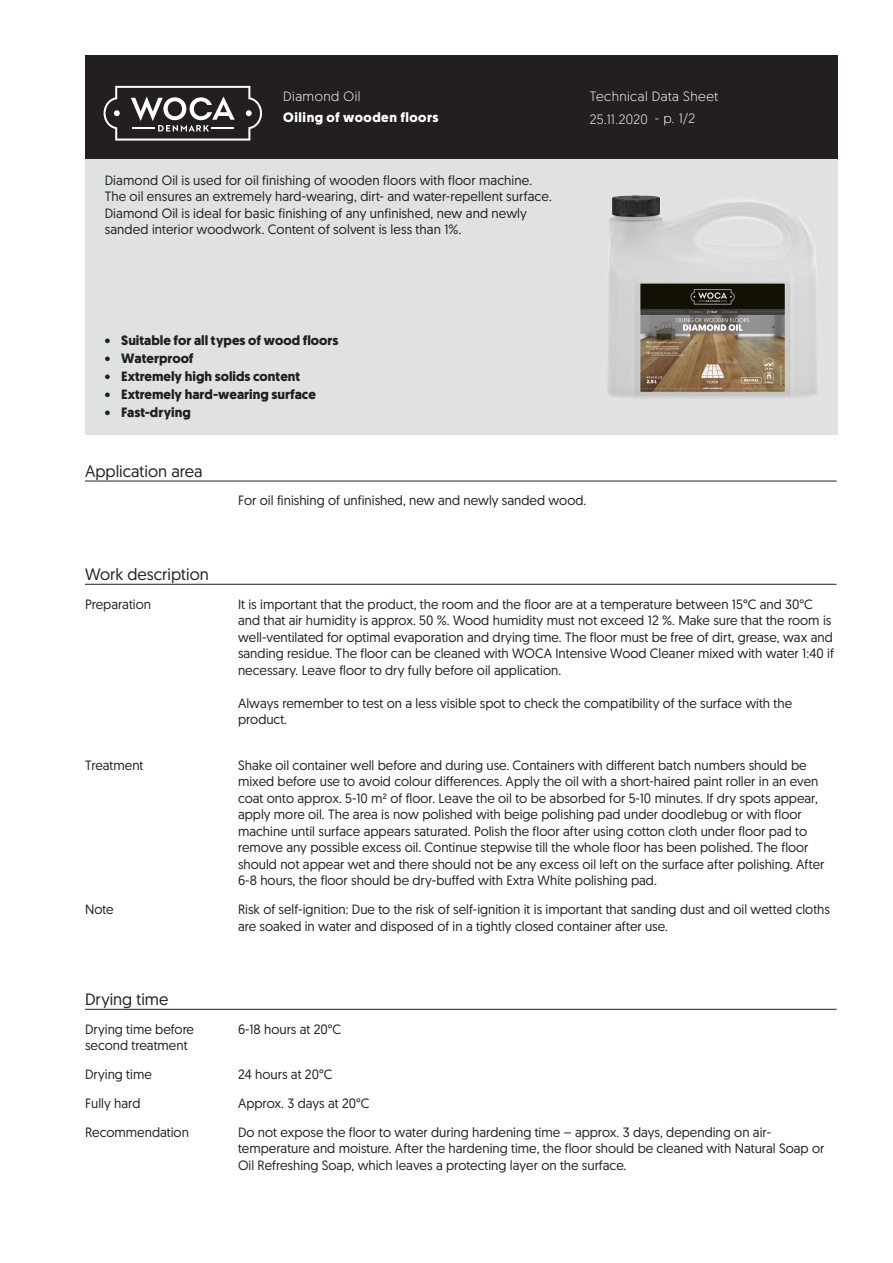
<style>
.page{position:relative;width:893px;height:1263px;background:#fff}
.page>*{position:absolute;margin:0;border:0;box-sizing:border-box;transform-origin:0 0}
.skyBodyHdn{font:16.5px "Geomanist";color:#231f20}
.skyBodyTxt{font:13.5px/16.5px "Geomanist";color:#231f20}
.skyRegularTxtBodytex{font:13.5px/16.5px "Geomanist";letter-spacing:.01em;color:#231f20}
.skyBulletBodytext{font:700 13.5px "Geomanist";color:#231f20}
.skyBodyCap{font:13.5px/16.5px "Geomanist";color:#231f20}
.skyWhiteHdnBodytext{font:300 13.5px "Geomanist";letter-spacing:.03em;color:#fff}
.skyWhiteBoldHdnBodyt{font:700 13.5px "Geomanist";letter-spacing:.04em;color:#fff}
</style>
<div class="page">
<div style="left:85px;top:159px;width:753px;height:276px;background:#e0e1e3"></div>
<div style="left:85px;top:55px;width:753px;height:104px;background:#231f20"></div>
<hr style="left:85px;top:481px;width:752px;height:1px;background:#231f20">
<hr style="left:85px;top:584px;width:752px;height:1px;background:#231f20">
<hr style="left:85px;top:1009px;width:752px;height:1px;background:#231f20">
<svg style="left:104px;top:86px;width:158px;height:55px"></svg>
<img style="left:607px;top:195px;width:211px;height:204px">
<p class="skyWhiteHdnBodytext" style="left:283px;top:87px;width:79px">Diamond Oil</p>
<p class="skyWhiteBoldHdnBodyt" style="left:283px;top:108px;width:157px">Oiling of wooden floors</p>
<p class="skyRegularTxtBodytex" style="left:105px;top:171px;width:449px">Diamond Oil is used for oil finishing of wooden floors with floor machine.<br>The oil ensures an extremely hard-wearing, dirt- and water-repellent surface.<br>Diamond Oil is ideal for basic finishing of any unfinished, new and newly sanded interior woodwork. Content of solvent is less than 1%.</p>
<p class="skyWhiteHdnBodytext" style="left:590px;top:87px;width:130px">Technical Data Sheet</p>
<p class="skyWhiteHdnBodytext" style="left:655px;top:110px;width:42px">- p. 1/2</p>
<p class="skyWhiteHdnBodytext" style="left:590px;top:110px;width:60px">25.11.2020</p>
<p class="skyBulletBodytext" style="left:105px;top:332px;width:235px">• Suitable for all types of wood floors</p>
<p class="skyBulletBodytext" style="left:105px;top:350px;width:90px">• Waterproof</p>
<p class="skyBulletBodytext" style="left:105px;top:368px;width:197px">• Extremely high solids content</p>
<p class="skyBulletBodytext" style="left:105px;top:386px;width:213px">• Extremely hard-wearing surface</p>
<p class="skyBulletBodytext" style="left:105px;top:404px;width:88px">• Fast-drying</p>
<p class="skyBodyHdn" style="left:85px;top:460px;width:119px">Application area</p>
<p class="skyBodyTxt" style="left:238px;top:492px;width:350px">For oil finishing of unfinished, new and newly sanded wood.</p>
<p class="skyBodyHdn" style="left:85px;top:563px;width:125px">Work description</p>
<p class="skyBodyCap" style="left:85px;top:595px;width:68px">Preparation</p>
<p class="skyBodyTxt" style="left:238px;top:595px;width:597px">It is important that the product, the room and the floor are at a temperature between 15°C and 30°C and that air humidity is approx. 50 %. Wood humidity must not exceed 12 %. Make sure that the room is well-ventilated for optimal evaporation and drying time. The floor must be free of dirt, grease, wax and sanding residue. The floor can be cleaned with WOCA Intensive Wood Cleaner mixed with water 1:40 if necessary. Leave floor to dry fully before oil application.</p>
<p class="skyBodyTxt" style="left:238px;top:694px;width:556px">Always remember to test on a less visible spot to check the compatibility of the surface with the product.</p>
<p class="skyBodyCap" style="left:85px;top:756px;width:60px">Treatment</p>
<p class="skyBodyTxt" style="left:238px;top:756px;width:588px">Shake oil container well before and during use. Containers with different batch numbers should be mixed before use to avoid colour differences. Apply the oil with a short-haired paint roller in an even coat onto approx. 5-10 m² of floor. Leave the oil to be absorbed for 5-10 minutes. If dry spots appear, apply more oil. The area is now polished with beige polishing pad under doodlebug or with floor machine until surface appears saturated. Polish the floor after using cotton cloth under floor pad to remove any possible excess oil. Continue stepwise till the whole floor has been polished. The floor should not appear wet and there should not be any excess oil left on the surface after polishing. After 6-8 hours, the floor should be dry-buffed with Extra White polishing pad.</p>
<p class="skyBodyCap" style="left:85px;top:901px;width:30px">Note</p>
<p class="skyBodyTxt" style="left:238px;top:901px;width:593px">Risk of self-ignition: Due to the risk of self-ignition it is important that sanding dust and oil wetted cloths are soaked in water and disposed of in a tightly closed container after use.</p>
<p class="skyBodyHdn" style="left:85px;top:988px;width:85px">Drying time</p>
<p class="skyBodyCap" style="left:85px;top:1020px;width:111px">Drying time before second treatment</p>
<p class="skyBodyTxt" style="left:238px;top:1020px;width:105px">6-18 hours at 20°C</p>
<p class="skyBodyCap" style="left:85px;top:1066px;width:68px">Drying time</p>
<p class="skyBodyTxt" style="left:238px;top:1066px;width:96px">24 hours at 20°C</p>
<p class="skyBodyCap" style="left:85px;top:1094px;width:57px">Fully hard</p>
<p class="skyBodyTxt" style="left:238px;top:1094px;width:133px">Approx. 3 days at 20°C</p>
<p class="skyBodyCap" style="left:85px;top:1123px;width:105px">Recommendation</p>
<p class="skyBodyTxt" style="left:238px;top:1123px;width:588px">Do not expose the floor to water during hardening time – approx. 3 days, depending on air&shy;temperature and moisture. After the hardening time, the floor should be cleaned with Natural Soap or<br>Oil Refreshing Soap, which leaves a protecting layer on the surface.</p>
</div>
